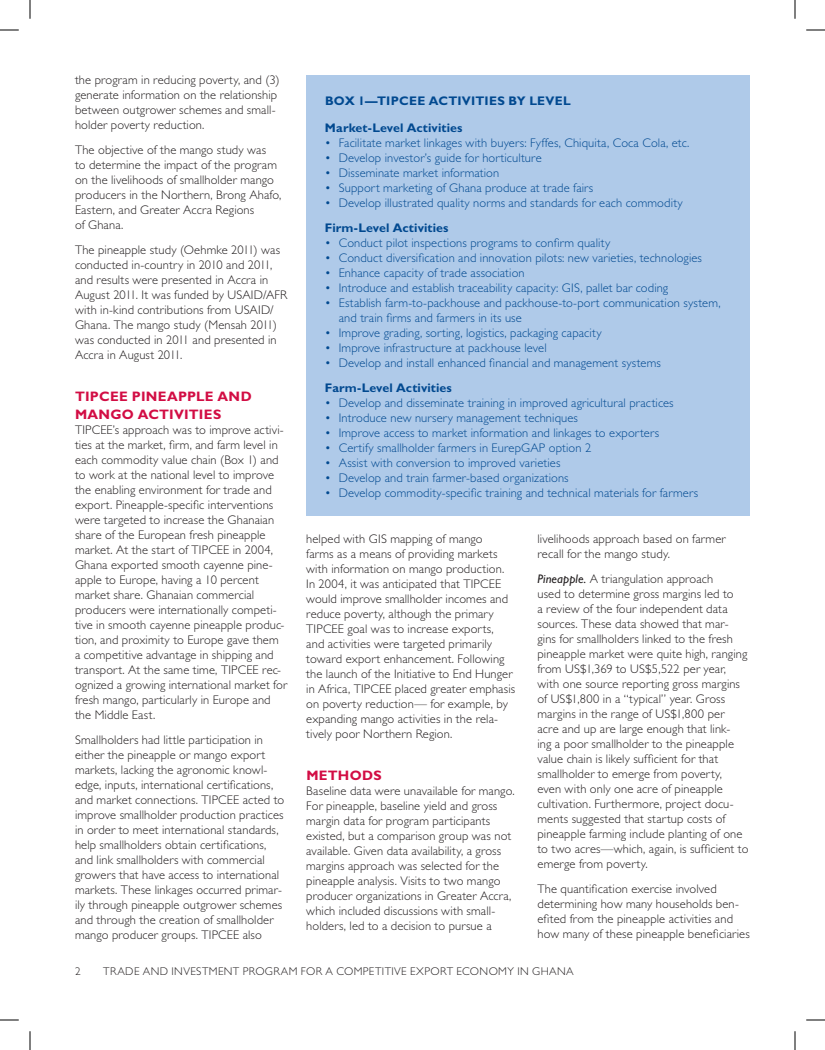
<style>
.page{position:relative;width:825px;height:1050px;background:#fff}
.page>*{position:absolute;margin:0;border:0;box-sizing:border-box;transform-origin:0 0}
.t1{font:700 13.75px/17.5px "Gill Sans";letter-spacing:.025em;color:#d20d44}
.t2{font:300 12.5px/15px "Gill Sans";letter-spacing:.01em;color:#231f20}
.t3{font:300 12.5px/15px "Gill Sans";letter-spacing:.01em;color:#014990}
.t4{font:700 12.5px "Gill Sans";letter-spacing:.01em;color:#014990}
.t5{font:300 11.25px "Gill Sans";letter-spacing:.035em;color:#231f20}
.s1{font-weight:400;font-style:italic}
</style>
<div class="page">
<div style="left:306px;top:75px;width:444px;height:440px;background:#afcae9"></div>
<svg style="left:0;top:29px;width:19px;height:2px"></svg>
<svg style="left:806px;top:29px;width:19px;height:2px"></svg>
<svg style="left:0;top:1019px;width:19px;height:2px"></svg>
<svg style="left:806px;top:1019px;width:19px;height:2px"></svg>
<svg style="left:29px;top:0;width:2px;height:19px"></svg>
<svg style="left:29px;top:1031px;width:2px;height:19px"></svg>
<svg style="left:794px;top:0;width:2px;height:19px"></svg>
<svg style="left:794px;top:1031px;width:2px;height:19px"></svg>
<p class="t2" style="left:75px;top:72px;width:206px">the program in reducing poverty, and (3) generate information on the relationship between outgrower schemes and small&shy;holder poverty reduction.</p>
<p class="t2" style="left:75px;top:142px;width:208px">The objective of the mango study was<br>to determine the impact of the program on the livelihoods of smallholder mango producers in the Northern, Brong Ahafo, Eastern, and Greater Accra Regions<br>of Ghana.</p>
<p class="t2" style="left:75px;top:242px;width:214px">The pineapple study (Oehmke 2011) was conducted in-country in 2010 and 2011, and results were presented in Accra in August 2011. It was funded by USAID/AFR with in-kind contributions from USAID/ Ghana. The mango study (Mensah 2011) was conducted in 2011 and presented in Accra in August 2011.</p>
<p class="t1" style="left:75px;top:388px;width:178px">TIPCEE Pi neapple and<br>Mango Acti</p>
<p class="t1" style="left:174px;top:405px;width:18px">vitie</p>
<p class="t1" style="left:213px;top:405px;width:10px">s</p>
<p class="t2" style="left:75px;top:422px;width:214px">TIPCEE’s approach was to improve activi&shy;ties at the market, firm, and farm level in each commodity value chain (Box 1) and to work at the national level to improve the enabling environment for trade and export. Pineapple-specific interventions were targeted to increase the Ghanaian share of the European fresh pineapple market. At the start of TIPCEE in 2004, Ghana exported smooth cayenne pine&shy;apple to Europe, having a 10 percent market share. Ghanaian commercial producers were internationally competi&shy;tive in smooth cayenne pineapple produc&shy;tion, and proximity to Europe gave them<br>a competitive advantage in shipping and transport. At the same time, TIPCEE rec&shy;ognized a growing international market for fresh mango, particularly in Europe and the Middle East.</p>
<p class="t2" style="left:75px;top:732px;width:211px">Smallholders had little participation in either the pineapple or mango export markets, lacking the agronomic knowl&shy;edge, inputs, international certifications, and market connections. TIPCEE acted to improve smallholder production practices in order to meet international standards, help smallholders obtain certifications, and link smallholders with commercial growers that have access to international markets. These linkages occurred primar&shy;ily through pineapple outgrower schemes and through the creation of smallholder mango producer groups. TIPCEE also</p>
<p class="t4" style="left:325px;top:94px;width:122px">Box 1—TIPCEE acti</p>
<p class="t4" style="left:462px;top:94px;width:17px">vitie</p>
<p class="t4" style="left:497px;top:94px;width:75px">s by level</p>
<p class="t4" style="left:325px;top:120px;width:139px">Market-Level Activities</p>
<p class="t3" style="left:325px;top:135px;width:366px">• Facilitate market linkages with buyers: Fyffes, Chiquita, Coca Cola, etc.</p>
<p class="t3" style="left:325px;top:150px;width:218px">• Develop investor’s guide for horticulture</p>
<p class="t3" style="left:325px;top:165px;width:176px">• Disseminate market information</p>
<p class="t3" style="left:325px;top:180px;width:270px">• Support marketing of Ghana produce at trade fairs</p>
<p class="t3" style="left:325px;top:195px;width:359px">• Develop illustrated quality norms and standards for each commodity</p>
<p class="t4" style="left:325px;top:220px;width:125px">Firm-Level Activities</p>
<p class="t3" style="left:325px;top:235px;width:287px">• Conduct pilot inspections programs to confirm quality</p>
<p class="t3" style="left:325px;top:250px;width:379px">• Conduct diversification and innovation pilots: new varieties, technologies</p>
<p class="t3" style="left:325px;top:265px;width:201px">• Enhance capacity of trade association</p>
<p class="t3" style="left:325px;top:280px;width:345px">• Introduce and establish traceability capacity: GIS, pallet bar coding</p>
<p class="t3" style="left:339px;top:295px;width:383px;text-indent:-14px">• Establish farm-to-packhouse and packhouse-to-port communication system, and train firms and farmers in its use</p>
<p class="t3" style="left:325px;top:325px;width:278px">• Improve grading, sorting, logistics, packaging capacity</p>
<p class="t3" style="left:325px;top:340px;width:223px">• Improve infrastructure at packhouse level</p>
<p class="t3" style="left:325px;top:355px;width:337px">• Develop and install enhanced financial and management systems</p>
<p class="t4" style="left:325px;top:380px;width:128px">Farm-Level Activities</p>
<p class="t3" style="left:325px;top:395px;width:350px">• Develop and disseminate training in improved agricultural practices</p>
<p class="t3" style="left:325px;top:410px;width:255px">• Introduce new nursery management techniques</p>
<p class="t3" style="left:325px;top:425px;width:336px">• Improve access to market information and linkages to exporters</p>
<p class="t3" style="left:325px;top:440px;width:268px">• Certify smallholder farmers in EurepGAP option 2</p>
<p class="t3" style="left:325px;top:455px;width:237px">• Assist with conversion to improved varieties</p>
<p class="t3" style="left:325px;top:470px;width:245px">• Develop and train farmer-based organizations</p>
<p class="t3" style="left:325px;top:485px;width:375px">• Develop commodity-specific training and technical materials for farmers</p>
<p class="t2" style="left:306px;top:531px;width:211px">helped with GIS mapping of mango<br>farms as a means of providing markets with information on mango production.<br>In 2004, it was anticipated that TIPCEE would improve smallholder incomes and reduce poverty, although the primary TIPCEE goal was to increase exports,<br>and activities were targeted primarily toward export enhancement. Following the launch of the Initiative to End Hunger in Africa, TIPCEE placed greater emphasis on poverty reduction— for example, by expanding mango activities in the rela&shy;tively poor Northern Region.</p>
<p class="t1" style="left:306px;top:767px;width:77px">Methods</p>
<p class="t2" style="left:306px;top:784px;width:210px">Baseline data were unavailable for mango.<br>For pineapple, baseline yield and gross margin data for program participants existed, but a comparison group was not available. Given data availability, a gross margins approach was selected for the pineapple analysis. Visits to two mango producer organizations in Greater Accra, which included discussions with small&shy;holders, led to a decision to pursue a</p>
<p class="t2" style="left:538px;top:531px;width:190px">livelihoods approach based on farmer recall for the mango study.</p>
<p class="t2" style="left:538px;top:571px;width:213px"><span class="s1">Pineapple.</span> A triangulation approach<br>used to determine gross margins led to<br>a review of the four independent data sources. These data showed that mar&shy;gins for smallholders linked to the fresh pineapple market were quite high, ranging from US$1,369 to US$5,522 per year, with one source reporting gross margins of US$1,800 in a “typical” year. Gross margins in the range of US$1,800 per acre and up are large enough that link-<br>ing a poor smallholder to the pineapple value chain is likely sufficient for that smallholder to emerge from poverty, even with only one acre of pineapple cultivation. Furthermore, project docu&shy;ments suggested that startup costs of pineapple farming include planting of one to two acres—which, again, is sufficient to emerge from poverty.</p>
<p class="t2" style="left:538px;top:881px;width:214px">The quantification exercise involved determining how many households ben&shy;efited from the pineapple activities and how many of these pineapple beneficiaries</p>
<p class="t5" style="left:75px;top:965px;width:7px">2</p>
<p class="t5" style="left:103px;top:965px;width:15px">Trade</p>
<p class="t5" style="left:143px;top:965px;width:10px">and</p>
<p class="t5" style="left:171px;top:965px;width:11px">Investment</p>
<p class="t5" style="left:243px;top:965px;width:15px">Program</p>
<p class="t5" style="left:301px;top:965px;width:8px">for</p>
<p class="t5" style="left:326px;top:965px;width:26px">a Competitive</p>
<p class="t5" style="left:410px;top:965px;width:23px">Export</p>
<p class="t5" style="left:456px;top:965px;width:16px">Econom</p>
<p class="t5" style="left:508px;top:965px;width:34px">y in ghana</p>
</div>
